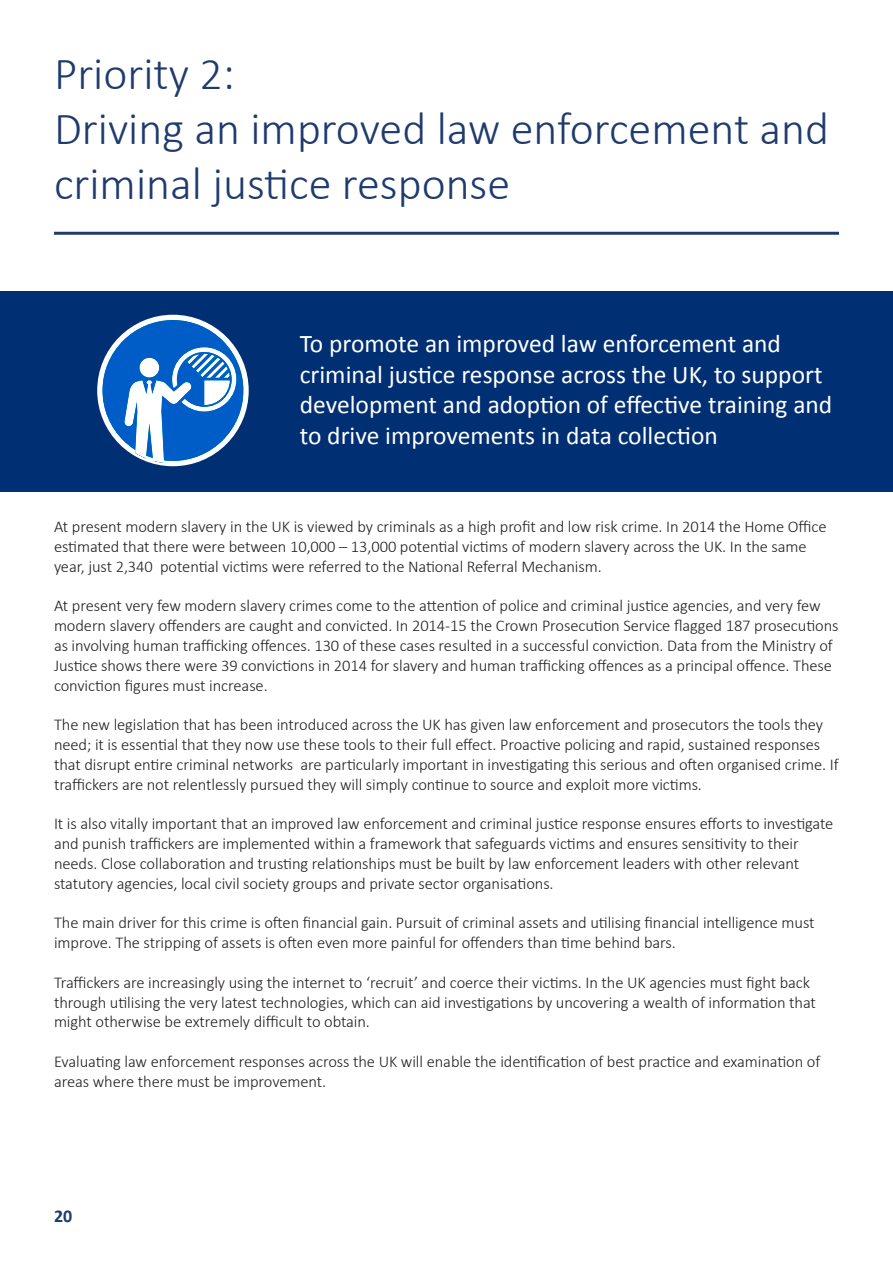
<style>
.page{position:relative;width:893px;height:1263px;background:#fff}
.page>*{position:absolute;margin:0;border:0;box-sizing:border-box;transform-origin:0 0}
.t1{font:300 46.05px/55.2px "Calibri";color:#1f3b6e}
.t2{font:25.5px/30.6px "Calibri";color:#fff}
.t3{font:700 18px "Calibri";color:#1f3b6e}
.Body_copy{font:300 16.5px/19.8px "Calibri";letter-spacing:-.005em;color:#231f20}
</style>
<div class="page">
<hr style="left:54px;top:232px;width:785px;height:3px;background:#1f3b6e">
<div style="left:0;top:291px;width:893px;height:201px;background:#002f73"></div>
<svg style="left:97px;top:315px;width:152px;height:151px"></svg>
<p class="t1" style="left:54px;top:43px;width:182px">Priority 2:</p>
<p class="t1" style="left:54px;top:99px;width:777px">Driving an improved law enforcement and criminal justice response</p>
<p class="t2" style="left:300px;top:328px;width:534px">To promote an improved law enforcement and criminal justice response across the UK, to support development and adoption of effective training and to drive improvements in data collection</p>
<p class="Body_copy" style="left:54px;top:516px;width:774px">At present modern slavery in the UK is viewed by criminals as a high profit and low risk crime. In 2014 the Home Office estimated that there were between 10,000 – 13,000 potential victims of modern slavery across the UK. In the same year, just 2,340 potential victims were referred to the National Referral Mechanism.</p>
<p class="Body_copy" style="left:54px;top:595px;width:786px">At present very few modern slavery crimes come to the attention of police and criminal justice agencies, and very few modern slavery offenders are caught and convicted. In 2014-15 the Crown Prosecution Service flagged 187 prosecutions as involving human trafficking offences. 130 of these cases resulted in a successful conviction. Data from the Ministry of Justice shows there were 39 convictions in 2014 for slavery and human trafficking offences as a principal offence. These conviction figures must increase.</p>
<p class="Body_copy" style="left:54px;top:714px;width:786px">The new legislation that has been introduced across the UK has given law enforcement and prosecutors the tools they need; it is essential that they now use these tools to their full effect. Proactive policing and rapid, sustained responses that disrupt entire criminal networks are particularly important in investigating this serious and often organised crime. If traffickers are not relentlessly pursued they will simply continue to source and exploit more victims.</p>
<p class="Body_copy" style="left:54px;top:813px;width:781px">It is also vitally important that an improved law enforcement and criminal justice response ensures efforts to investigate and punish traffickers are implemented within a framework that safeguards victims and ensures sensitivity to their needs. Close collaboration and trusting relationships must be built by law enforcement leaders with other relevant statutory agencies, local civil society groups and private sector organisations.</p>
<p class="Body_copy" style="left:54px;top:912px;width:762px">The main driver for this crime is often financial gain. Pursuit of criminal assets and utilising financial intelligence must improve. The stripping of assets is often even more painful for offenders than time behind bars.</p>
<p class="Body_copy" style="left:54px;top:971px;width:763px">Traffickers are increasingly using the internet to ‘recruit’ and coerce their victims. In the UK agencies must fight back through utilising the very latest technologies, which can aid investigations by uncovering a wealth of information that might otherwise be extremely difficult to obtain.</p>
<p class="Body_copy" style="left:54px;top:1051px;width:768px">Evaluating law enforcement responses across the UK will enable the identification of best practice and examination of areas where there must be improvement.</p>
<p class="t3" style="left:54px;top:1205px;width:20px">20</p>
</div>
